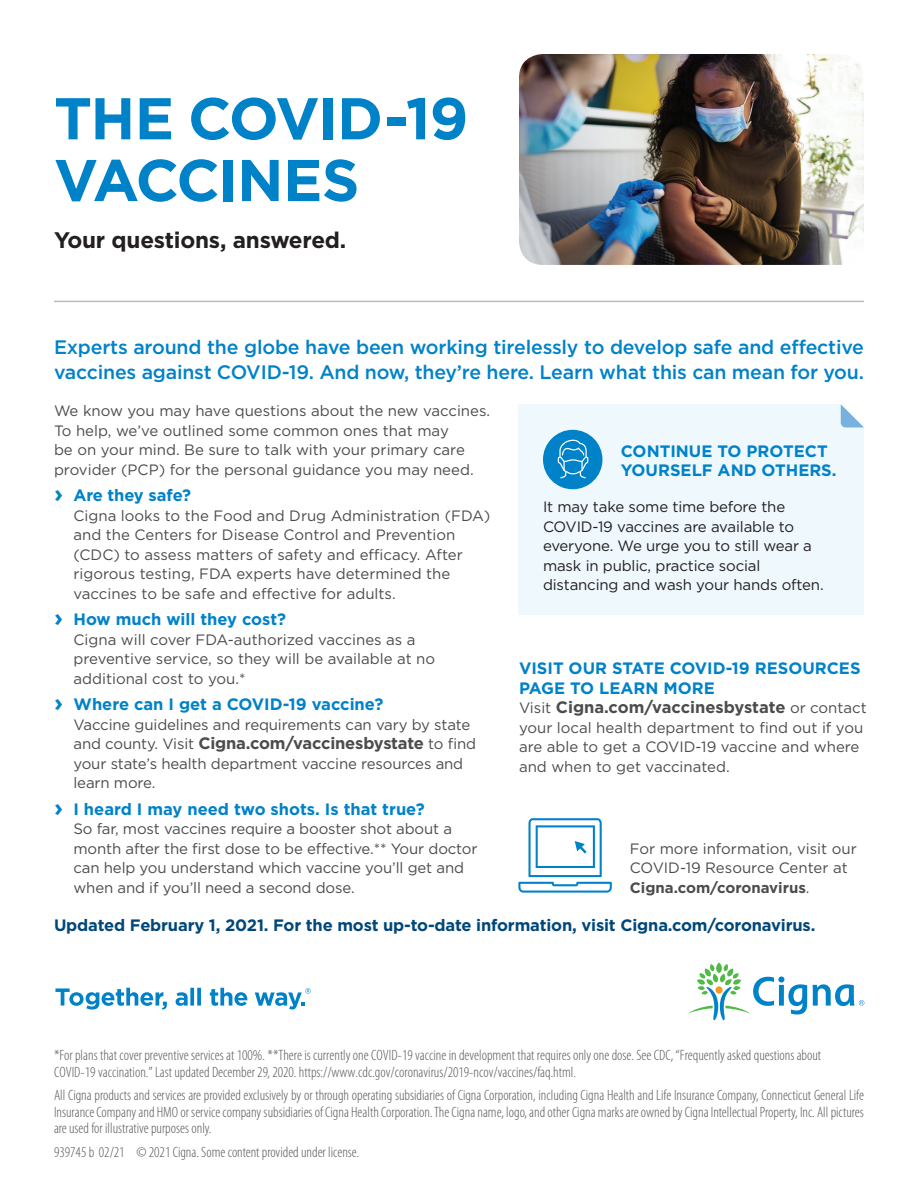
<style>
.page{position:relative;width:918px;height:1188px;background:#fff}
.page>*{position:absolute;margin:0;border:0;box-sizing:border-box;transform-origin:0 0}
.t1{font:700 58.8px/61.8px "Gotham";letter-spacing:-.025em;color:#0082c8}
.t2{font:700 22.5px "Gotham";letter-spacing:-.01em;color:#231f20}
.t3{font:500 19.5px/25.5px "Gotham";letter-spacing:-.01em;color:#0082c8}
.t4{font:700 16.5px/19.5px "Gotham";color:#0082c8}
.t5{font:700 16.5px "Gotham";letter-spacing:-.01em;color:#004779}
.t6{font:700 16.5px "Gotham";letter-spacing:-.01em;color:#4b4c4d}
.t7{font:15px/19.5px "Gotham";color:#4b4c4d}
.t8{font:300 condensed 15px/16.5px "Myriad Pro";color:#57585a}
.t9{font:15px/19.5px "Gotham";letter-spacing:-.01em;color:#231f20}
.s1{font-size:24px}
.s2{font-weight:400;font-size:15px}
.s3{font-weight:400;font-size:15px;color:#4b4c4d}
.s4{color:#4b4c4d}
.s5{font-weight:700}
</style>
<div class="page">
<img style="left:519px;top:54px;width:345px;height:211px">
<hr style="left:54px;top:301px;width:810px;height:1px;background:#bcbdc0">
<div style="left:518px;top:404px;width:346px;height:211px;background:#eef8fd"></div>
<svg style="left:841px;top:404px;width:23px;height:23px"></svg>
<svg style="left:518px;top:818px;width:94px;height:75px"></svg>
<div style="left:543px;top:430px;width:59px;height:59px;background:#0082c8;border-radius:50%"></div>
<svg style="left:557px;top:439px;width:32px;height:40px"></svg>
<svg style="left:55px;top:988px;width:112px;height:22px"></svg>
<svg style="left:176px;top:988px;width:25px;height:18px"></svg>
<svg style="left:210px;top:988px;width:37px;height:18px"></svg>
<svg style="left:255px;top:988px;width:56px;height:22px"></svg>
<svg style="left:688px;top:963px;width:176px;height:57px"></svg>
<h1 class="t1" style="left:54px;top:86px;width:416px">THE COVID-19<br>VACCINES</h1>
<h2 class="t2" style="left:54px;top:227px;width:294px">Your questions, answered.</h2>
<h3 class="t3" style="left:54px;top:334px;width:812px">Experts around the globe have been working tirelessly to develop safe and effective vaccines against COVID-19. And now, they’re here. Learn what this can mean for you.</h3>
<p class="t7" style="left:54px;top:401px;width:438px">We know you may have questions about the new vaccines.<br>To help, we’ve outlined some common ones that may<br>be on your mind. Be sure to talk with your primary care provider (PCP) for the personal guidance you may need.</p>
<p class="t4" style="left:54px;top:485px;width:139px"><span class="s1">›</span> Are they safe?</p>
<p class="t7" style="left:74px;top:505px;width:418px">Cigna looks to the Food and Drug Administration (FDA) and the Centers for Disease Control and Prevention (CDC) to assess matters of safety and efficacy. After rigorous testing, FDA experts have determined the vaccines to be safe and effective for adults.</p>
<p class="t4" style="left:54px;top:609px;width:234px"><span class="s1">›</span> How much will they cost?</p>
<p class="t7" style="left:74px;top:629px;width:363px">Cigna will cover FDA-authorized vaccines as a preventive service, so they will be available at no additional cost to you.*</p>
<p class="t4" style="left:54px;top:694px;width:331px"><span class="s1">›</span> Where can I get a COVID-19 vaccine?</p>
<p class="t7" style="left:74px;top:714px;width:398px">Vaccine guidelines and requirements can vary by state</p>
<p class="t6" style="left:74px;top:734px;width:404px"><span class="s2">and county. Visit</span> Cigna.com/vaccinesbystate <span class="s2">to find</span></p>
<p class="t7" style="left:73px;top:753px;width:391px">your state’s health department vaccine resources and learn more.</p>
<p class="t4" style="left:54px;top:799px;width:372px"><span class="s1">›</span> I heard I may need two shots. Is that true?</p>
<p class="t7" style="left:74px;top:819px;width:406px">So far, most vaccines require a booster shot about a month after the first dose to be effective.** Your doctor can help you understand which vaccine you’ll get and when and if you’ll need a second dose.</p>
<p class="t5" style="left:54px;top:915px;width:763px">Updated February 1, 2021. For the most up-to-date information, visit Cigna.com/coronavirus.</p>
<p class="t4" style="left:621px;top:441px;width:217px">CONTINUE TO PROTECT<br>YOURSELF AND OTHERS.</p>
<p class="t9" style="left:543px;top:497px;width:282px">It may take some time before the COVID-19 vaccines are available to everyone. We urge you to still wear a mask in public, practice social distancing and wash your hands often.</p>
<p class="t4" style="left:519px;top:658px;width:349px">VISIT OUR STATE COVID-19 RESOURCES<br>PAGE TO LEARN MORE<br><span class="s3">Visit</span> <span class="s4">Cigna.com/vaccinesbystate</span> <span class="s3">or contact</span></p>
<p class="t7" style="left:519px;top:717px;width:346px">your local health department to find out if you are able to get a COVID-19 vaccine and where and when to get vaccinated.</p>
<p class="t7" style="left:630px;top:838px;width:228px">For more information, visit our<br>COVID-19 Resource Center at<br><span class="s5">Cigna.com/coronavirus</span>.</p>
<p class="t8" style="left:54px;top:1048px;width:769px">*For plans that cover preventive services at 100%. **There is currently one COVID-19 vaccine in development that requires only one dose. See CDC, “Frequently asked questions about<br>COVID-19 vaccination.” Last updated December 29, 2020. https://www.cdc.gov/coronavirus/2019-ncov/vaccines/faq.html.</p>
<p class="t8" style="left:54px;top:1088px;width:812px;text-align:justify">All Cigna products and services are provided exclusively by or through operating subsidiaries of Cigna Corporation, including Cigna Health and Life Insurance Company, Connecticut General Life Insurance Company and HMO or service company subsidiaries of Cigna Health Corporation. The Cigna name, logo, and other Cigna marks are owned by Cigna Intellectual Property, Inc. All pictures are used for illustrative purposes only.</p>
<p class="t8" style="left:54px;top:1144px;width:307px">939745 b 02/21 © 2021 Cigna. Some content provided under license.</p>
</div>
